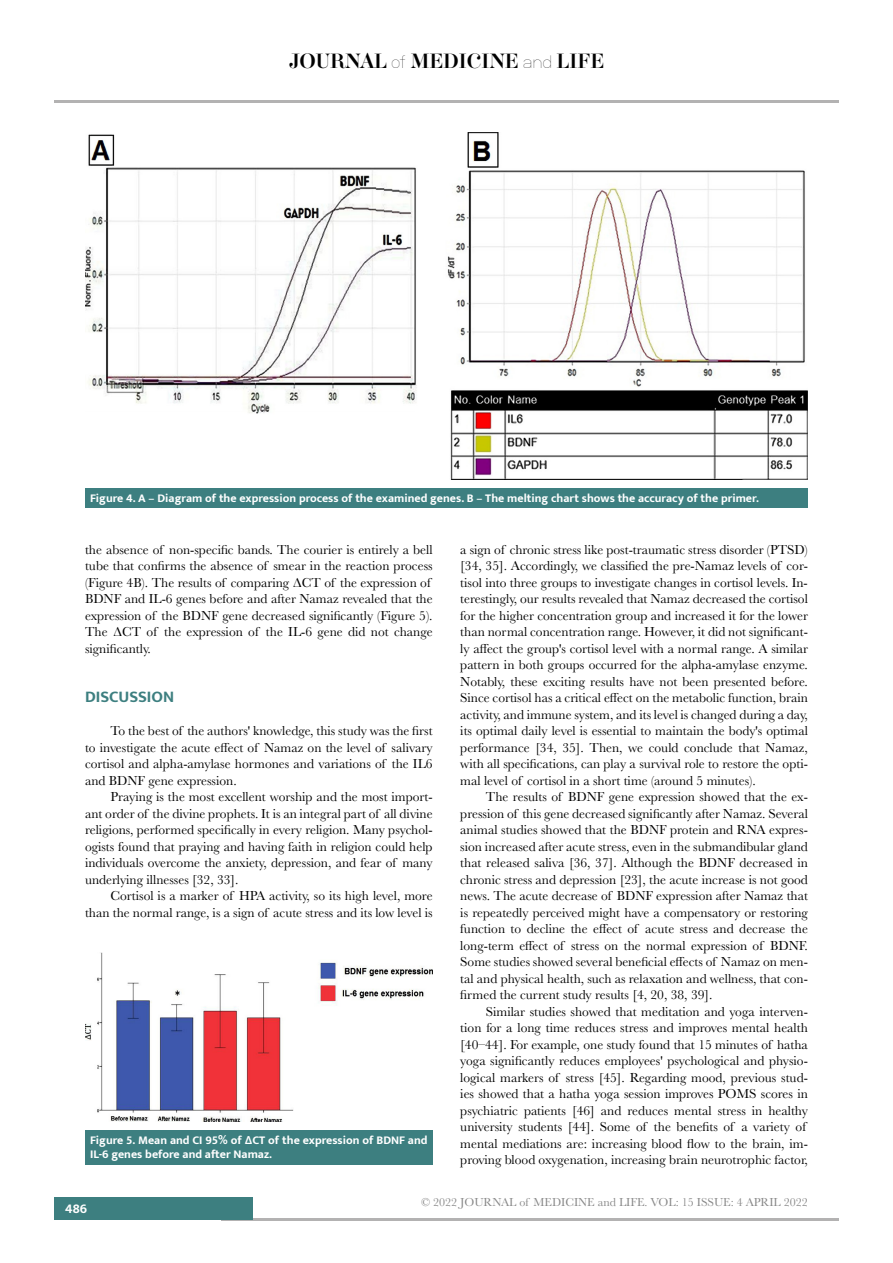
<style>
.page{position:relative;width:893px;height:1263px;background:#fff}
.page>*{position:absolute;margin:0;border:0;box-sizing:border-box;transform-origin:0 0}
.t1{font:18px "Aker Brygge Display";color:#000}
.t2{font:700 16.5px "Mukta";color:#3d7f80}
.t3{font:13.5px/16.5px "Baskerville";color:#000;text-align:justify}
.t4{font:700 13.5px "Mukta";color:#fff}
.t5{font:700 12px/14.4px "Mukta";color:#fff}
.t6{font:12px "Baskerville";color:#878787}
.s1{font-family:"Neubau Grotesk Lei"}
</style>
<div class="page">
<hr style="left:221px;top:1218px;width:618px;height:2px;background:#b3b2b2">
<div style="left:54px;top:1198px;width:198px;height:22px;background:#3d7f80"></div>
<hr style="left:54px;top:100px;width:785px;height:2px;background:#b3b2b2">
<div style="left:85px;top:488px;width:723px;height:20px;background:#3d7f80"></div>
<img style="left:85px;top:132px;width:723px;height:348px">
<img style="left:85px;top:953px;width:348px;height:168px">
<div style="left:85px;top:1130px;width:348px;height:34px;background:#3d7f80"></div>
<h1 class="t1" style="left:289px;top:49px;width:317px">JOURNAL <span class="s1">of</span> MEDICINE <span class="s1">and</span> LIFE</h1>
<p class="t5" style="left:90px;top:491px;width:670px">Figure 4. A – Diagram of the expression process of the examined genes. B – The melting chart shows the accuracy of the primer.</p>
<p class="t3" style="left:85px;top:541px;width:349px;text-align:left">the absence of non-specific bands. The courier is entirely a bell tube that confirms the absence of smear in the reaction process (Figure 4B). The results of comparing ΔCT of the expression of BDNF and IL-6 genes before and after Namaz revealed that the expression of the BDNF gene decreased significantly (Figure 5).<br>The ΔCT of the expression of the IL-6 gene did not change significantly.</p>
<p class="t2" style="left:85px;top:687px;width:91px">DISCUSSION</p>
<p class="t3" style="left:85px;top:723px;width:349px;text-indent:26px">To the best of the authors' knowledge, this study was the first to investigate the acute effect of Namaz on the level of salivary cortisol and alpha-amylase hormones and variations of the IL6 and BDNF gene expression.</p>
<p class="t3" style="left:85px;top:789px;width:349px;text-indent:26px">Praying is the most excellent worship and the most import&shy;ant order of the divine prophets. It is an integral part of all divine religions, performed specifically in every religion. Many psychol&shy;ogists found that praying and having faith in religion could help individuals overcome the anxiety, depression, and fear of many underlying illnesses [32, 33].</p>
<p class="t3" style="left:85px;top:888px;width:349px;text-align:right">Cortisol is a marker of HPA activity, so its high level, more than the normal range, is a sign of acute stress and its low level is</p>
<p class="t5" style="left:90px;top:1132px;width:339px">Figure 5. Mean and CI 95% of ΔCT of the expression of BDNF and<br>IL-6 genes before and after Namaz.</p>
<p class="t3" style="left:460px;top:541px;width:349px">a sign of chronic stress like post-traumatic stress disorder (PTSD) [34, 35]. Accordingly, we classified the pre-Namaz levels of cor&shy;tisol into three groups to investigate changes in cortisol levels. In&shy;terestingly, our results revealed that Namaz decreased the cortisol for the higher concentration group and increased it for the lower than normal concentration range. However, it did not significant&shy;ly affect the group's cortisol level with a normal range. A similar pattern in both groups occurred for the alpha-amylase enzyme.<br>Notably, these exciting results have not been presented before.<br>Since cortisol has a critical effect on the metabolic function, brain activity, and immune system, and its level is changed during a day, its optimal daily level is essential to maintain the body's optimal performance [34, 35]. Then, we could conclude that Namaz, with all specifications, can play a survival role to restore the opti&shy;mal level of cortisol in a short time (around 5 minutes).</p>
<p class="t3" style="left:460px;top:789px;width:349px;text-indent:26px">The results of BDNF gene expression showed that the ex&shy;pression of this gene decreased significantly after Namaz. Several animal studies showed that the BDNF protein and RNA expres&shy;sion increased after acute stress, even in the submandibular gland that released saliva [36, 37]. Although the BDNF decreased in chronic stress and depression [23], the acute increase is not good news. The acute decrease of BDNF expression after Namaz that is repeatedly perceived might have a compensatory or restoring function to decline the effect of acute stress and decrease the long-term effect of stress on the normal expression of BDNF.<br>Some studies showed several beneficial effects of Namaz on men&shy;tal and physical health, such as relaxation and wellness, that con&shy;firmed the current study results [4, 20, 38, 39].</p>
<p class="t3" style="left:460px;top:1003px;width:349px;text-align:left;text-indent:26px">Similar studies showed that meditation and yoga interven&shy;tion for a long time reduces stress and improves mental health [40–44]. For example, one study found that 15 minutes of hatha yoga significantly reduces employees' psychological and physio&shy;logical markers of stress [45]. Regarding mood, previous stud&shy;ies showed that a hatha yoga session improves POMS scores in psychiatric patients [46] and reduces mental stress in healthy university students [44]. Some of the benefits of a variety of mental mediations are: increasing blood flow to the brain, im&shy;proving blood oxygenation, increasing brain neurotrophic factor,</p>
<p class="t4" style="left:65px;top:1200px;width:23px">486</p>
<p class="t6" style="left:421px;top:1195px;width:388px">© 2022 JOURNAL of MEDICINE and LIFE. VOL: 15 ISSUE: 4 APRIL 2022</p>
</div>
